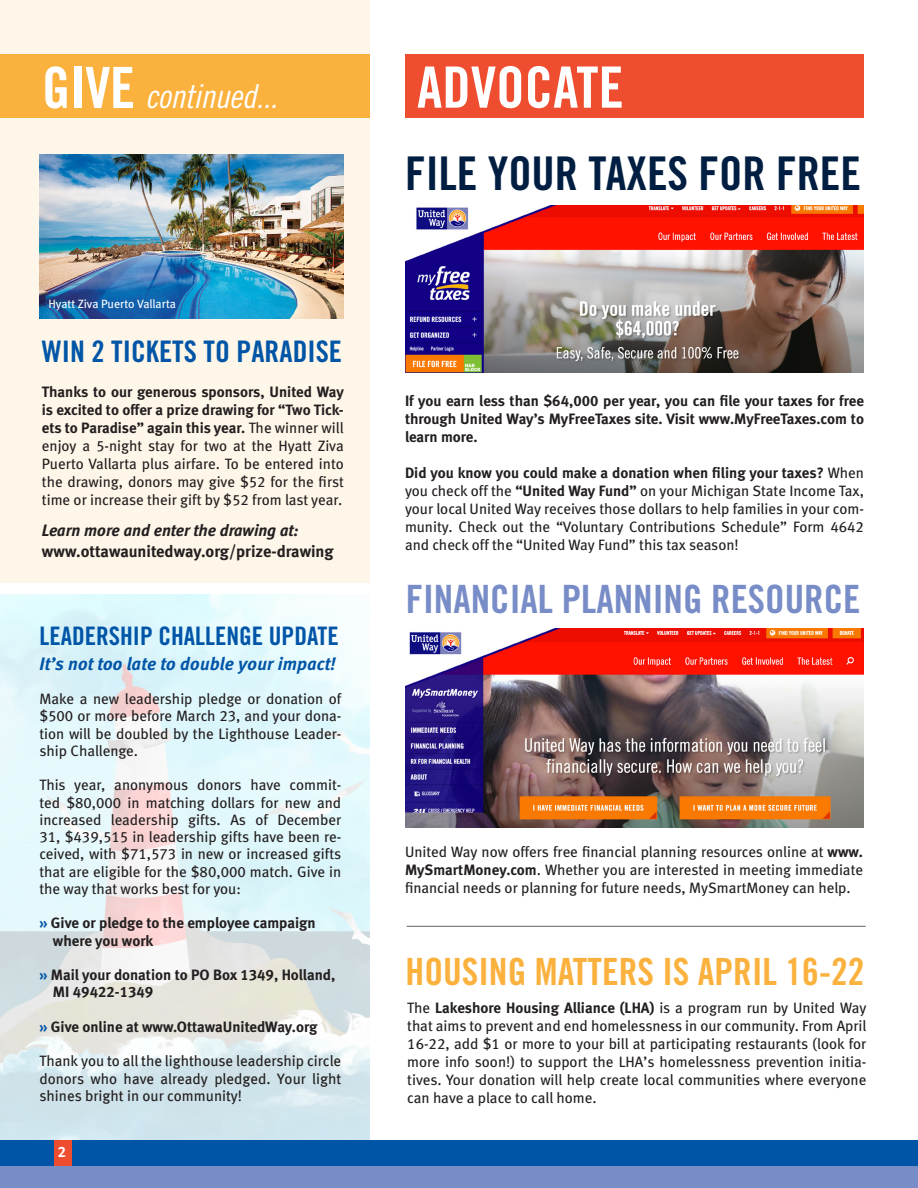
<style>
.page{position:relative;width:918px;height:1188px;background:#fff}
.page>*{position:absolute;margin:0;border:0;box-sizing:border-box;transform-origin:0 0}
.t1{font:57px "Trade Gothic Bold Cond Twenty";color:#fff}
.t2{font:46.5px "Trade Gothic Bold Cond Twenty";color:#001e41}
.t3{font:39px "Trade Gothic Bold Cond Twenty";color:#788dc7}
.t4{font:37.5px "Trade Gothic Bold Cond Twenty";color:#fbb13d}
.t5{font:33px "Trade Gothic Cond Eighteen Obl";letter-spacing:-.01em;color:#fff}
.t6{font:29.7px "Trade Gothic Bold Cond Twenty";color:#0155a7}
.t7{font:25.5px "Trade Gothic Bold Cond Twenty";color:#0155a7}
.t8{font:italic 700 18px "Meta";letter-spacing:.01em;color:#0155a7}
.t9{font:700 16.5px "Meta";color:#231f20}
.t10{font:italic 16.5px "Meta Bold LF";color:#231f20}
.t11{font:15px/18px "Meta Book LF";color:#231f20;text-align:justify}
.t12{font:15px/17.2px "Meta Bold LF";color:#231f20}
.t13{font:15px/17.2px "Meta";color:#231f20;text-align:justify}
.t14{font:15px "Meta Bold LF";color:#fff}
.t15{font:12px "Meta Book LF";color:#fff}
.s1{font-family:"Trade Gothic Bold Cond Twenty";font-size:57px}
.s2{font-family:"Meta Bold LF"}
.s3{font-family:"Meta"}
.s4{color:#0155a7}
</style>
<div class="page">
<img style="left:0;top:594px;width:370px;height:546px">
<div style="left:0;top:0;width:370px;height:583px;background:#fef6e8"></div>
<div style="left:0;top:1140px;width:918px;height:26px;background:#0155a7"></div>
<div style="left:54px;top:1140px;width:17px;height:27px;background:#ef4d30"></div>
<div style="left:0;top:1166px;width:918px;height:22px;background:#788dc7"></div>
<div style="left:0;top:55px;width:370px;height:63px;background:#fbb13d"></div>
<div style="left:405px;top:55px;width:459px;height:63px;background:#ef4d30"></div>
<img style="left:39px;top:154px;width:305px;height:165px">
<hr style="left:407px;top:926px;width:459px;height:1px;background:#636366">
<img style="left:405px;top:205px;width:459px;height:168px">
<img style="left:406px;top:628px;width:458px;height:199px">
<p class="t5" style="left:42px;top:77px;width:237px"><span class="s1">GIVE</span> continued...</p>
<p class="t1" style="left:417px;top:53px;width:208px">ADVOCATE</p>
<p class="t15" style="left:48px;top:297px;width:129px">Hyatt Ziva Puerto Vallarta</p>
<p class="t6" style="left:42px;top:334px;width:302px">WIN 2 TICKETS TO PARADISE</p>
<p class="t11" style="left:42px;top:382px;width:303px"><span class="s2">Thanks to our generous sponsors, United Way is excited to offer a prize drawing for “Two Tick&shy;ets to Paradise” again this year.</span> <span class="s3">The winner will </span>enjoy a 5-night stay for two at the Hyatt Ziva Puerto Vallarta plus airfare. To be entered into the drawing, donors may give $52 for the first time or increase their gift by $52 from last year.</p>
<p class="t10" style="left:42px;top:521px;width:258px">Learn more and enter the drawing at:</p>
<p class="t9" style="left:42px;top:542px;width:293px">www.ottawaunitedway.org/prize-drawing</p>
<p class="t7" style="left:39px;top:620px;width:301px">LEADERSHIP CHALLENGE UPDATE</p>
<p class="t8" style="left:39px;top:653px;width:298px">It’s not too late to double your impact!</p>
<p class="t11" style="left:39px;top:690px;width:303px;line-height:17.2px">Make a new leadership pledge or donation of $500 or more before March 23, and your dona&shy;tion will be doubled by the Lighthouse Leader&shy;ship Challenge.</p>
<p class="t11" style="left:39px;top:776px;width:303px;line-height:17.2px">This year, anonymous donors have commit&shy;ted $80,000 in matching dollars for new and increased leadership gifts. As of December 31, $439,515 in leadership gifts have been re&shy;ceived, with $71,573 in new or increased gifts that are eligible for the $80,000 match. Give in the way that works best for you:</p>
<p class="t12" style="left:53px;top:914px;width:264px;text-indent:-14px"><span class="s4">»</span> Give or pledge to the employee campaign where you work</p>
<p class="t12" style="left:53px;top:966px;width:284px;text-indent:-14px"><span class="s4">»</span> Mail your donation to PO Box 1349, Holland,<br>MI 49422-1349</p>
<p class="t12" style="left:39px;top:1018px;width:279px"><span class="s4">»</span> Give online at www.OttawaUnitedWay.org</p>
<p class="t13" style="left:39px;top:1052px;width:303px">Thank you to all the lighthouse leadership circle donors who have already pledged. Your light shines bright in our community!</p>
<p class="t14" style="left:58px;top:1142px;width:10px">2</p>
<p class="t2" style="left:405px;top:145px;width:458px">FILE YOUR TAXES FOR FREE</p>
<p class="t12" style="left:405px;top:392px;width:461px;line-height:18px;text-align:justify">If you earn less than $64,000 per year, you can file your taxes for free through United Way’s MyFreeTaxes site. Visit www.MyFreeTaxes.com to learn more.</p>
<p class="t11" style="left:405px;top:464px;width:461px"><span class="s2">Did you know you could make a donation when filing your taxes?</span> When you check off the <span class="s2">“United Way Fund”</span> on your Michigan State Income Tax, your local United Way receives those dollars to help families in your com&shy;munity. Check out the “Voluntary Contributions Schedule” Form 4642 and check off the “United Way Fund” this tax season!</p>
<p class="t3" style="left:406px;top:575px;width:456px">FINANCIAL PLANNING RESOURCE</p>
<p class="t11" style="left:405px;top:843px;width:460px">United Way now offers free financial planning resources online at <span class="s2">www.<br>MySmartMoney.com</span>. Whether you are interested in meeting immediate financial needs or planning for future needs, MySmartMoney can help.</p>
<p class="t4" style="left:406px;top:948px;width:460px">HOUSING MATTERS IS APRIL 16-22</p>
<p class="t11" style="left:407px;top:999px;width:461px">The <span class="s2">Lakeshore Housing Alliance (LHA)</span> is a program run by United Way that aims to prevent and end homelessness in our community. From April 16-22, add $1 or more to your bill at participating restaurants (look for more info soon!) to support the LHA’s homelessness prevention initia&shy;tives. Your donation will help create local communities where everyone can have a place to call home.</p>
</div>
